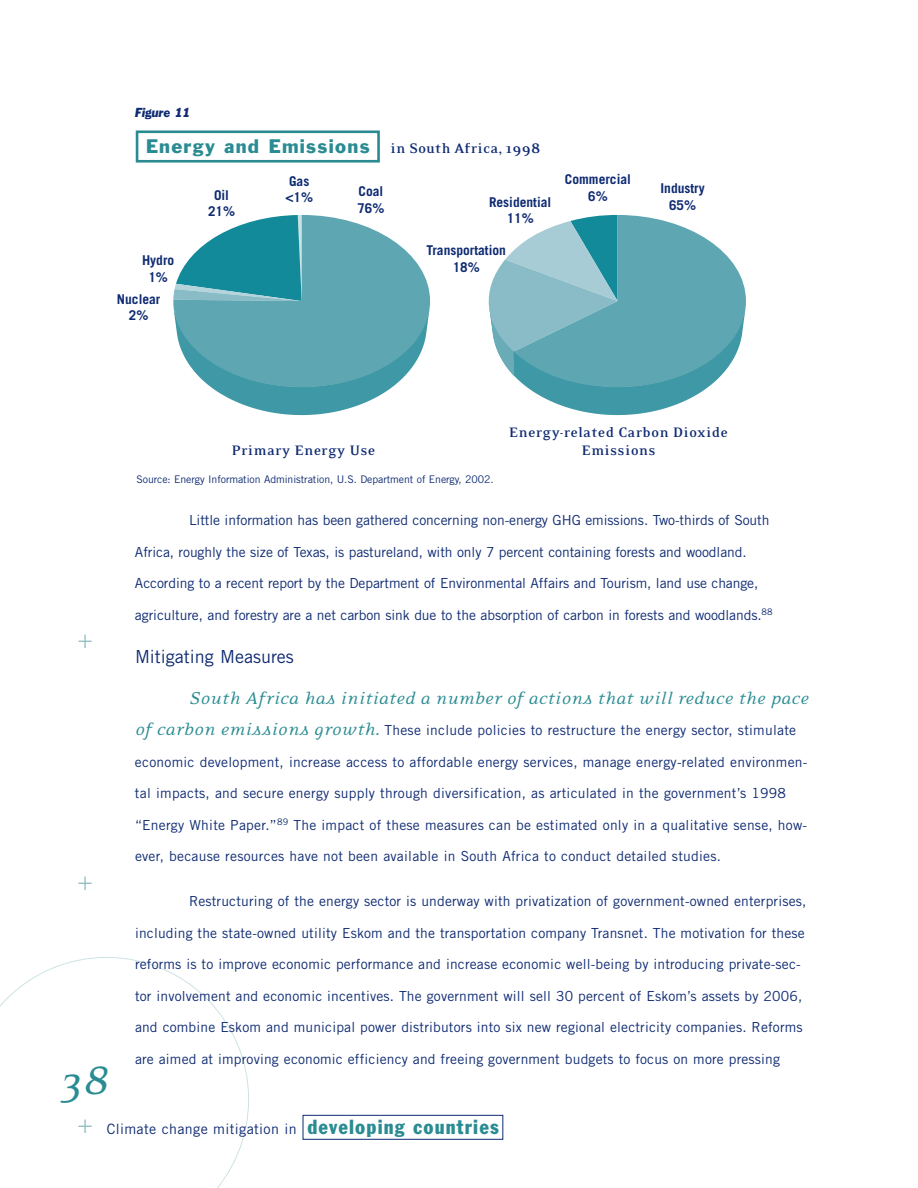
<style>
.page{position:relative;width:918px;height:1188px;background:#fff}
.page>*{position:absolute;margin:0;border:0;box-sizing:border-box;transform-origin:0 0}
.t1{font:italic 45px "Eidetic Serif";color:#2a8c92}
.t2{font:22.5px "Franklin Gothic IT Cby BT";color:#90bdc2}
.t3{font:italic 19.5px "Eidetic Serif";letter-spacing:.025em;color:#2a8c92}
.t4{font:18px "Franklin Gothic BT";letter-spacing:.07em;color:#2a8c92}
.t5{font:18px "Trade Gothic";color:#0e2a72}
.t6{font:700 15.75px/18px "Eidetic Serif";letter-spacing:.015em;color:#0e2a72;text-align:center}
.t7{font:14.25px "Trade Gothic";letter-spacing:.025em;color:#0e2a72}
.t8{font:13.8px "Trade Gothic";letter-spacing:.01em;color:#0e2a72}
.t9{font:700 13.5px/16.5px "Trade Gothic";color:#0e2a72;text-align:center}
.t10{font:italic 12px "Franklin Gothic BT";color:#0e2a72}
.t11{font:10.5px "Trade Gothic";letter-spacing:-.005em;color:#0e2a72}
.s1{font-family:"Eidetic Serif";font-weight:700;font-size:15.75px;color:#0e2a72}
.s2{font-family:"Eidetic Serif";font-style:italic;font-size:19.5px;color:#2a8c92}
.s3{font-family:"Franklin Gothic BT";font-stretch:condensed;font-size:20.25px;color:#2a8c92}
</style>
<div class="page">
<svg style="left:0;top:957px;width:249px;height:231px"></svg>
<div style="left:303px;top:1115px;width:200px;height:25px;border:1px solid #0e2a72"></div>
<div style="left:136px;top:130px;width:244px;height:33px;border:3px solid #2a8c92"></div>
<svg style="left:211px;top:300px;width:220px;height:115px"></svg>
<svg style="left:173px;top:215px;width:257px;height:172px;background:#69aeb9"></svg>
<svg style="left:488px;top:215px;width:258px;height:200px"></svg>
<p class="t10" style="left:135px;top:108px;width:57px">Figure 11</p>
<h3 class="t4" style="left:146px;top:139px;width:396px">Energy and Emissions <span class="s1">in South Africa, 1998</span></h3>
<p class="t9" style="left:142px;top:253px;width:34px">Hydro<br>1%</p>
<p class="t9" style="left:117px;top:292px;width:45px">Nuclear<br>2%</p>
<p class="t9" style="left:565px;top:173px;width:67px">Commercial<br>6%</p>
<p class="t9" style="left:285px;top:174px;width:29px;text-align:left">Gas &lt;1%</p>
<p class="t9" style="left:208px;top:188px;width:29px">Oil<br>21%</p>
<p class="t9" style="left:661px;top:181px;width:46px">Industry<br>65%</p>
<p class="t9" style="left:426px;top:243px;width:81px">Transportation<br>18%</p>
<p class="t9" style="left:357px;top:185px;width:29px;text-align:left">Coal<br>76%</p>
<p class="t9" style="left:489px;top:195px;width:64px">Residential<br>11%</p>
<p class="t6" style="left:231px;top:442px;width:146px">Primary Energy Use</p>
<p class="t6" style="left:509px;top:424px;width:221px">Energy-related Carbon Dioxide<br>Emissions</p>
<h2 class="t2" style="left:76px;top:632px;width:20px">+</h2>
<h2 class="t2" style="left:76px;top:874px;width:20px">+</h2>
<h1 class="t1" style="left:60px;top:1065px;width:50px">38</h1>
<p class="t11" style="left:136px;top:476px;width:359px">Source: Energy Information Administration, U.S. Department of Energy, 2002.</p>
<p class="t8" style="left:189px;top:515px;width:582px">Little information has been gathered concerning non-energy GHG emissions. Two-thirds of South</p>
<p class="t8" style="left:135px;top:547px;width:613px">Africa, roughly the size of Texas, is pastureland, with only 7 percent containing forests and woodland.</p>
<p class="t8" style="left:135px;top:578px;width:625px">According to a recent report by the Department of Environmental Affairs and Tourism, land use change,</p>
<p class="t8" style="left:135px;top:610px;width:639px">agriculture, and forestry are a net carbon sink due to the absorption of carbon in forests and woodlands.<sup>88</sup></p>
<h3 class="t5" style="left:135px;top:650px;width:160px">Mitigating Measures</h3>
<h3 class="t3" style="left:189px;top:692px;width:621px">South Africa has initiated a number of actions that will reduce the pace</h3>
<p class="t8" style="left:135px;top:725px;width:663px"><span class="s2">of carbon emissions growth.</span> These include policies to restructure the energy sector, stimulate</p>
<p class="t8" style="left:135px;top:757px;width:674px">economic development, increase access to affordable energy services, manage energy-related environmen-</p>
<p class="t8" style="left:135px;top:788px;width:653px">tal impacts, and secure energy supply through diversification, as articulated in the government’s 1998</p>
<p class="t8" style="left:135px;top:820px;width:674px">“Energy White Paper.”<sup>89</sup> The impact of these measures can be estimated only in a qualitative sense, how-</p>
<p class="t8" style="left:135px;top:851px;width:588px">ever, because resources have not been available in South Africa to conduct detailed studies.</p>
<p class="t8" style="left:189px;top:896px;width:619px">Restructuring of the energy sector is underway with privatization of government-owned enterprises,</p>
<p class="t8" style="left:135px;top:928px;width:671px">including the state-owned utility Eskom and the transportation company Transnet. The motivation for these</p>
<p class="t8" style="left:135px;top:959px;width:667px">reforms is to improve economic performance and increase economic well-being by introducing private-sec-</p>
<p class="t8" style="left:135px;top:991px;width:669px">tor involvement and economic incentives. The government will sell 30 percent of Eskom’s assets by 2006,</p>
<p class="t8" style="left:135px;top:1022px;width:669px">and combine Eskom and municipal power distributors into six new regional electricity companies. Reforms</p>
<p class="t8" style="left:135px;top:1054px;width:647px">are aimed at improving economic efficiency and freeing government budgets to focus on more pressing</p>
<h2 class="t2" style="left:76px;top:1116px;width:20px">+</h2>
<p class="t7" style="left:107px;top:1124px;width:394px">Climate change mitigation in <span class="s3">developing countries</span></p>
</div>
